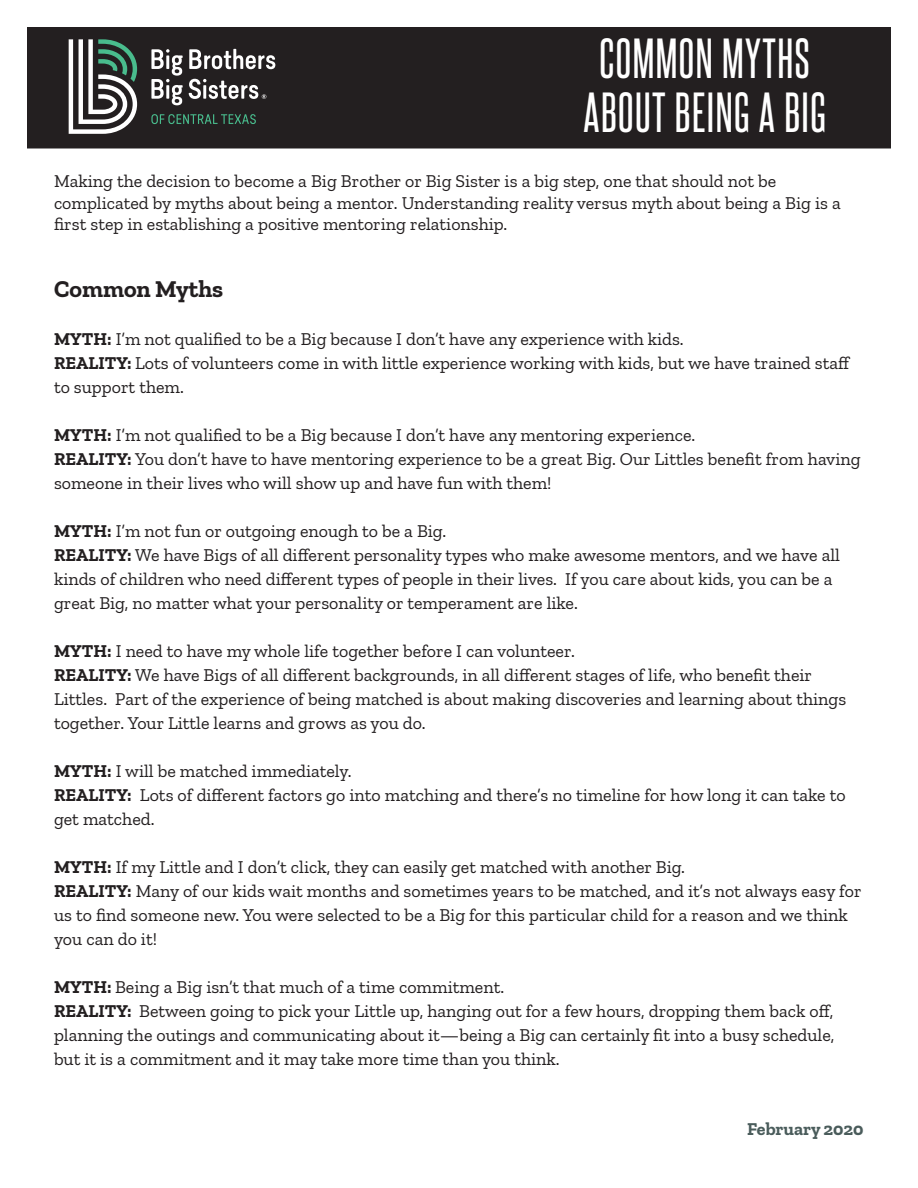
<style>
.page{position:relative;width:918px;height:1188px;background:#fff}
.page>*{position:absolute;margin:0;border:0;box-sizing:border-box;transform-origin:0 0}
.t1{font:48px "Steelfish Rg";letter-spacing:.03em;color:#fff}
.t2{font:700 24px "Zilla Slab";color:#231f20}
.t3{font:18px/24px "Zilla Slab";color:#231f20}
.t4{font:700 18px "Zilla Slab";color:#4a5c5b}
.s1{font-weight:700}
</style>
<div class="page">
<div style="left:28px;top:28px;width:862px;height:120px;background:#231f20"></div>
<div style="left:27px;top:27px;width:864px;height:121px;border:2px solid #231f20"></div>
<svg style="left:69px;top:39px;width:68px;height:95px"></svg>
<svg style="left:189px;top:49px;width:86px;height:20px"></svg>
<svg style="left:151px;top:49px;width:32px;height:56px"></svg>
<svg style="left:189px;top:79px;width:77px;height:20px"></svg>
<svg style="left:151px;top:114px;width:105px;height:10px"></svg>
<p class="t1" style="left:600px;top:29px;width:212px">COMMON MYTHS</p>
<p class="t1" style="left:584px;top:83px;width:244px">ABOUT BEING A BIG</p>
<p class="t3" style="left:54px;top:170px;width:788px;line-height:21.6px">Making the decision to become a Big Brother or Big Sister is a big step, one that should not be complicated by myths about being a mentor. Understanding reality versus myth about being a Big is a first step in establishing a positive mentoring relationship.</p>
<p class="t2" style="left:54px;top:276px;width:171px">Common Myths</p>
<p class="t3" style="left:54px;top:327px;width:631px"><span class="s1">MYTH:</span> I’m not qualified to be a Big because I don’t have any experience with kids.</p>
<p class="t3" style="left:54px;top:351px;width:798px"><span class="s1">REALITY:</span> Lots of volunteers come in with little experience working with kids, but we have trained staff to support them.</p>
<p class="t3" style="left:54px;top:423px;width:643px"><span class="s1">MYTH:</span> I’m not qualified to be a Big because I don’t have any mentoring experience.</p>
<p class="t3" style="left:54px;top:447px;width:808px"><span class="s1">REALITY:</span> You don’t have to have mentoring experience to be a great Big. Our Littles benefit from having someone in their lives who will show up and have fun with them!</p>
<p class="t3" style="left:54px;top:519px;width:394px"><span class="s1">MYTH:</span> I’m not fun or outgoing enough to be a Big.</p>
<p class="t3" style="left:54px;top:543px;width:787px"><span class="s1">REALITY:</span> We have Bigs of all different personality types who make awesome mentors, and we have all kinds of children who need different types of people in their lives. If you care about kids, you can be a great Big, no matter what your personality or temperament are like.</p>
<p class="t3" style="left:54px;top:639px;width:522px"><span class="s1">MYTH:</span> I need to have my whole life together before I can volunteer.</p>
<p class="t3" style="left:54px;top:663px;width:794px"><span class="s1">REALITY:</span> We have Bigs of all different backgrounds, in all different stages of life, who benefit their<br>Littles. Part of the experience of being matched is about making discoveries and learning about things together. Your Little learns and grows as you do.</p>
<p class="t3" style="left:54px;top:759px;width:299px"><span class="s1">MYTH:</span> I will be matched immediately.</p>
<p class="t3" style="left:54px;top:783px;width:793px"><span class="s1">REALITY:</span> Lots of different factors go into matching and there’s no timeline for how long it can take to get matched.</p>
<p class="t3" style="left:54px;top:855px;width:633px"><span class="s1">MYTH:</span> If my Little and I don’t click, they can easily get matched with another Big.</p>
<p class="t3" style="left:54px;top:879px;width:809px"><span class="s1">REALITY:</span> Many of our kids wait months and sometimes years to be matched, and it’s not always easy for us to find someone new. You were selected to be a Big for this particular child for a reason and we think you can do it!</p>
<p class="t3" style="left:54px;top:975px;width:452px"><span class="s1">MYTH:</span> Being a Big isn’t that much of a time commitment.</p>
<p class="t3" style="left:54px;top:999px;width:782px;text-align:justify"><span class="s1">REALITY:</span> Between going to pick your Little up, hanging out for a few hours, dropping them back off, planning the outings and communicating about it—being a Big can certainly fit into a busy schedule, but it is a commitment and it may take more time than you think.</p>
<p class="t4" style="left:747px;top:1118px;width:118px">February 2020</p>
</div>
